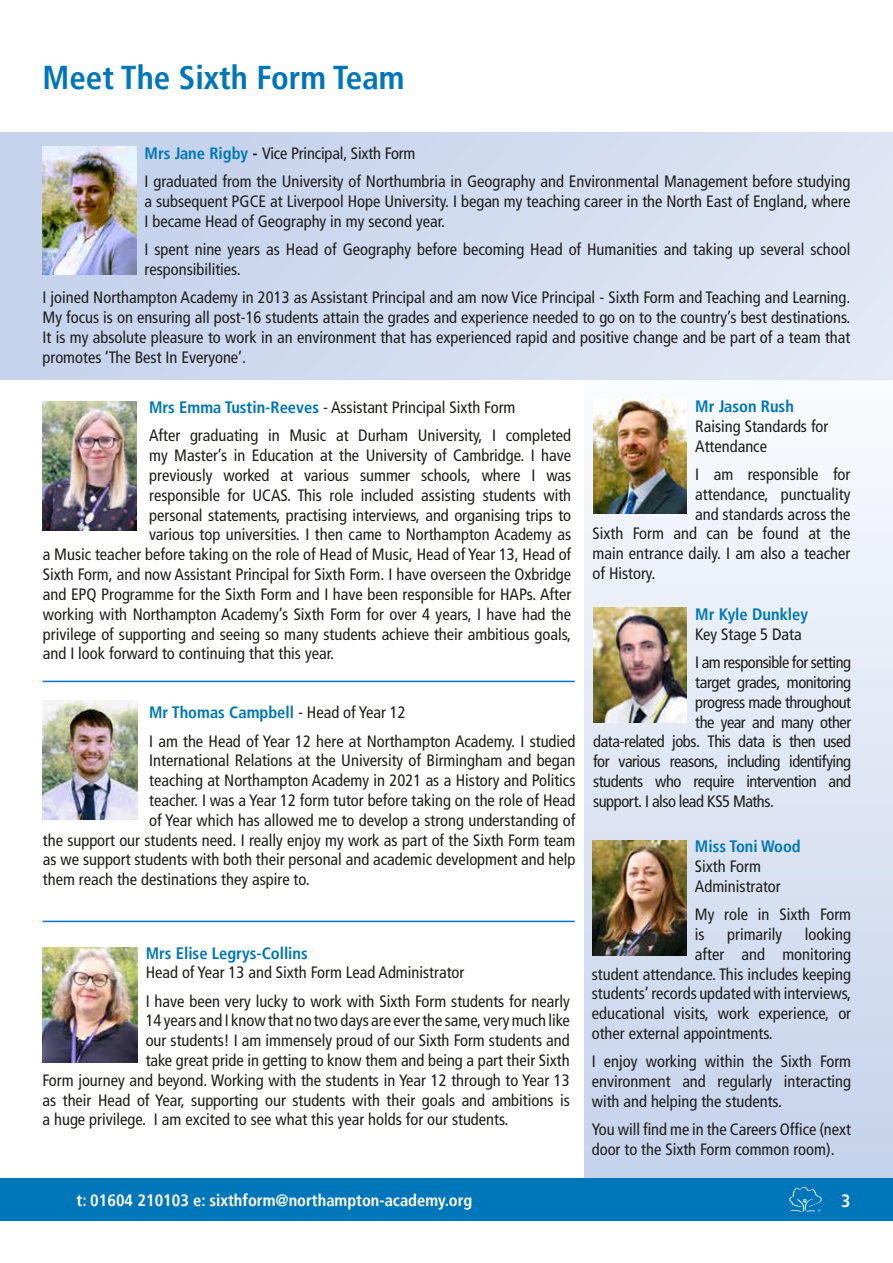
<style>
.page{position:relative;width:893px;height:1263px;background:#fff}
.page>*{position:absolute;margin:0;border:0;box-sizing:border-box;transform-origin:0 0}
.t1{font:700 condensed 33px "Frutiger LT";color:#0076ba}
.t2{font:700 condensed 18px "Frutiger LT";color:#fff}
.t3{font:condensed 16.5px/19.8px "Frutiger LT";color:#1d1d1b}
.t4{font:condensed 16.5px/28.3px "Frutiger LT";letter-spacing:-.03em;color:#1d1d1b}
.t5{font:700 condensed 16.5px "Frutiger LT";color:#0076ba}
.t6{font:700 condensed 16.5px "Frutiger LT";color:#fff}
.s1{font-weight:700;color:#0076ba}
.s2{font-weight:700}
</style>
<div class="page">
<div style="left:584px;top:379px;width:309px;height:799px;background:linear-gradient(to bottom,#f9fafc,#c5d2eb)"></div>
<div style="left:0;top:132px;width:893px;height:247px;background:linear-gradient(to right,#c3d0ea,#e0e7f5)"></div>
<img style="left:592px;top:841px;width:94px;height:115px">
<img style="left:43px;top:947px;width:94px;height:115px">
<img style="left:593px;top:399px;width:94px;height:114px">
<img style="left:593px;top:608px;width:94px;height:114px">
<img style="left:43px;top:147px;width:93px;height:127px">
<img style="left:43px;top:402px;width:93px;height:129px">
<hr style="left:43px;top:681px;width:532px;height:1px;background:#0070ce">
<hr style="left:43px;top:921px;width:532px;height:1px;background:#0070ce">
<div style="left:0;top:1178px;width:893px;height:42px;background:#0076ba"></div>
<svg style="left:789px;top:1187px;width:33px;height:25px"></svg>
<img style="left:43px;top:701px;width:94px;height:119px">
<h1 class="t1" style="left:43px;top:58px;width:364px">Meet The Sixth Form Team</h1>
<p class="t3" style="left:145px;top:139px;width:707px;line-height:28.3px"><span class="s1">Mrs Jane Rigby</span> <span class="s2">-</span> Vice Principal, Sixth Form<br>I graduated from the University of Northumbria in Geography and Environmental Management before studying</p>
<p class="t3" style="left:145px;top:192px;width:707px">a subsequent PGCE at Liverpool Hope University. I began my teaching career in the North East of England, where<br>I became Head of Geography in my second year.</p>
<p class="t3" style="left:145px;top:240px;width:707px">I spent nine years as Head of Geography before becoming Head of Humanities and taking up several school responsibilities.</p>
<p class="t3" style="left:43px;top:288px;width:809px;text-align:justify">I joined Northampton Academy in 2013 as Assistant Principal and am now Vice Principal - Sixth Form and Teaching and Learning.<br>My focus is on ensuring all post-16 students attain the grades and experience needed to go on to the country’s best destinations.<br>It is my absolute pleasure to work in an environment that has experienced rapid and positive change and be part of a team that promotes ‘The Best In Everyone’.</p>
<p class="t3" style="left:149px;top:393px;width:424px;line-height:28.3px"><span class="s1">Mrs Emma Tustin-Reeves</span> - Assistant Principal Sixth Form<br>After graduating in Music at Durham University, I completed</p>
<p class="t3" style="left:149px;top:446px;width:424px">my Master’s in Education at the University of Cambridge. I have</p>
<p class="t3" style="left:149px;top:466px;width:424px">previously worked at various summer schools, where I was</p>
<p class="t3" style="left:149px;top:485px;width:424px">responsible for UCAS. This role included assisting students with</p>
<p class="t3" style="left:149px;top:505px;width:424px">personal statements, practising interviews, and organising trips to</p>
<p class="t3" style="left:149px;top:525px;width:424px">various top universities. I then came to Northampton Academy as</p>
<p class="t3" style="left:43px;top:545px;width:530px">a Music teacher before taking on the role of Head of Music, Head of Year 13, Head of</p>
<p class="t3" style="left:43px;top:565px;width:530px">Sixth Form, and now Assistant Principal for Sixth Form. I have overseen the Oxbridge</p>
<p class="t3" style="left:43px;top:584px;width:530px">and EPQ Programme for the Sixth Form and I have been responsible for HAPs. After</p>
<p class="t3" style="left:43px;top:604px;width:530px">working with Northampton Academy’s Sixth Form for over 4 years, I have had the</p>
<p class="t3" style="left:43px;top:624px;width:530px">privilege of supporting and seeing so many students achieve their ambitious goals,</p>
<p class="t3" style="left:43px;top:644px;width:293px">and I look forward to continuing that this year.</p>
<p class="t5" style="left:695px;top:397px;width:100px">Mr Jason Rush</p>
<p class="t3" style="left:695px;top:416px;width:135px">Raising Standards for<br>Attendance</p>
<p class="t3" style="left:695px;top:464px;width:157px">I am responsible for</p>
<p class="t3" style="left:695px;top:484px;width:157px">attendance, punctuality</p>
<p class="t3" style="left:695px;top:504px;width:157px">and standards across the</p>
<p class="t3" style="left:592px;top:524px;width:259px">Sixth Form and can be found at the</p>
<p class="t3" style="left:592px;top:544px;width:259px">main entrance daily. I am also a teacher</p>
<p class="t3" style="left:592px;top:563px;width:64px">of History.</p>
<p class="t5" style="left:695px;top:605px;width:114px">Mr Kyle Dunkley</p>
<p class="t4" style="left:695px;top:620px;width:157px">Key Stage 5 Data<br>I am responsible for setting</p>
<p class="t4" style="left:695px;top:668px;width:157px">target grades, monitoring</p>
<p class="t4" style="left:695px;top:688px;width:157px">progress made throughout</p>
<p class="t4" style="left:695px;top:708px;width:157px">the year and many other</p>
<p class="t4" style="left:593px;top:728px;width:259px">data-related jobs. This data is then used</p>
<p class="t4" style="left:593px;top:747px;width:259px">for various reasons, including identifying</p>
<p class="t4" style="left:593px;top:767px;width:259px">students who require intervention and</p>
<p class="t4" style="left:593px;top:787px;width:182px">support. I also lead KS5 Maths.</p>
<p class="t3" style="left:149px;top:698px;width:428px;line-height:28.3px"><span class="s1">Mr Thomas Campbell</span> - Head of Year 12<br>I am the Head of Year 12 here at Northampton Academy. I studied</p>
<p class="t3" style="left:149px;top:751px;width:428px">International Relations at the University of Birmingham and began</p>
<p class="t3" style="left:149px;top:771px;width:428px">teaching at Northampton Academy in 2021 as a History and Politics</p>
<p class="t3" style="left:149px;top:790px;width:428px">teacher. I was a Year 12 form tutor before taking on the role of Head</p>
<p class="t3" style="left:149px;top:810px;width:428px">of Year which has allowed me to develop a strong understanding of</p>
<p class="t3" style="left:43px;top:830px;width:534px">the support our students need. I really enjoy my work as part of the Sixth Form team</p>
<p class="t3" style="left:43px;top:850px;width:534px">as we support students with both their personal and academic development and help</p>
<p class="t3" style="left:43px;top:870px;width:268px">them reach the destinations they aspire to.</p>
<p class="t5" style="left:695px;top:837px;width:107px">Miss Toni Wood</p>
<p class="t3" style="left:695px;top:856px;width:87px">Sixth Form<br>Administrator</p>
<p class="t3" style="left:695px;top:905px;width:158px">My role in Sixth Form is</p>
<p class="t3" style="left:727px;top:924px;width:56px">primarily</p>
<p class="t3" style="left:805px;top:924px;width:48px">looking</p>
<p class="t3" style="left:695px;top:944px;width:158px">after and monitoring</p>
<p class="t3" style="left:592px;top:964px;width:261px">student attendance. This includes keeping</p>
<p class="t3" style="left:592px;top:984px;width:261px">students’ records updated with interviews,</p>
<p class="t3" style="left:592px;top:1004px;width:261px">educational visits, work experience, or</p>
<p class="t3" style="left:592px;top:1023px;width:183px">other external appointments.</p>
<p class="t3" style="left:592px;top:1052px;width:261px;text-align:justify">I enjoy working within the Sixth Form environment and regularly interacting with and helping the students.</p>
<p class="t3" style="left:592px;top:1120px;width:261px">You will find me in the Careers Office (next door to the Sixth Form common room).</p>
<p class="t5" style="left:146px;top:943px;width:164px">Mrs Elise Legrys-Collins</p>
<p class="t3" style="left:146px;top:958px;width:426px;line-height:28.3px">Head of Year 13 and Sixth Form Lead Administrator<br>I have been very lucky to work with Sixth Form students for nearly</p>
<p class="t3" style="left:146px;top:1011px;width:426px">14 years and I know that no two days are ever the same, very much like</p>
<p class="t3" style="left:146px;top:1031px;width:426px">our students! I am immensely proud of our Sixth Form students and</p>
<p class="t3" style="left:146px;top:1050px;width:426px">take great pride in getting to know them and being a part their Sixth</p>
<p class="t3" style="left:43px;top:1070px;width:529px">Form journey and beyond. Working with the students in Year 12 through to Year 13</p>
<p class="t3" style="left:43px;top:1090px;width:529px">as their Head of Year, supporting our students with their goals and ambitions is</p>
<p class="t3" style="left:43px;top:1110px;width:467px">a huge privilege. I am excited to see what this year holds for our students.</p>
<p class="t6" style="left:77px;top:1190px;width:397px">t: 01604 210103 e: sixthform@northampton-academy.org</p>
<p class="t2" style="left:841px;top:1190px;width:11px">3</p>
</div>
